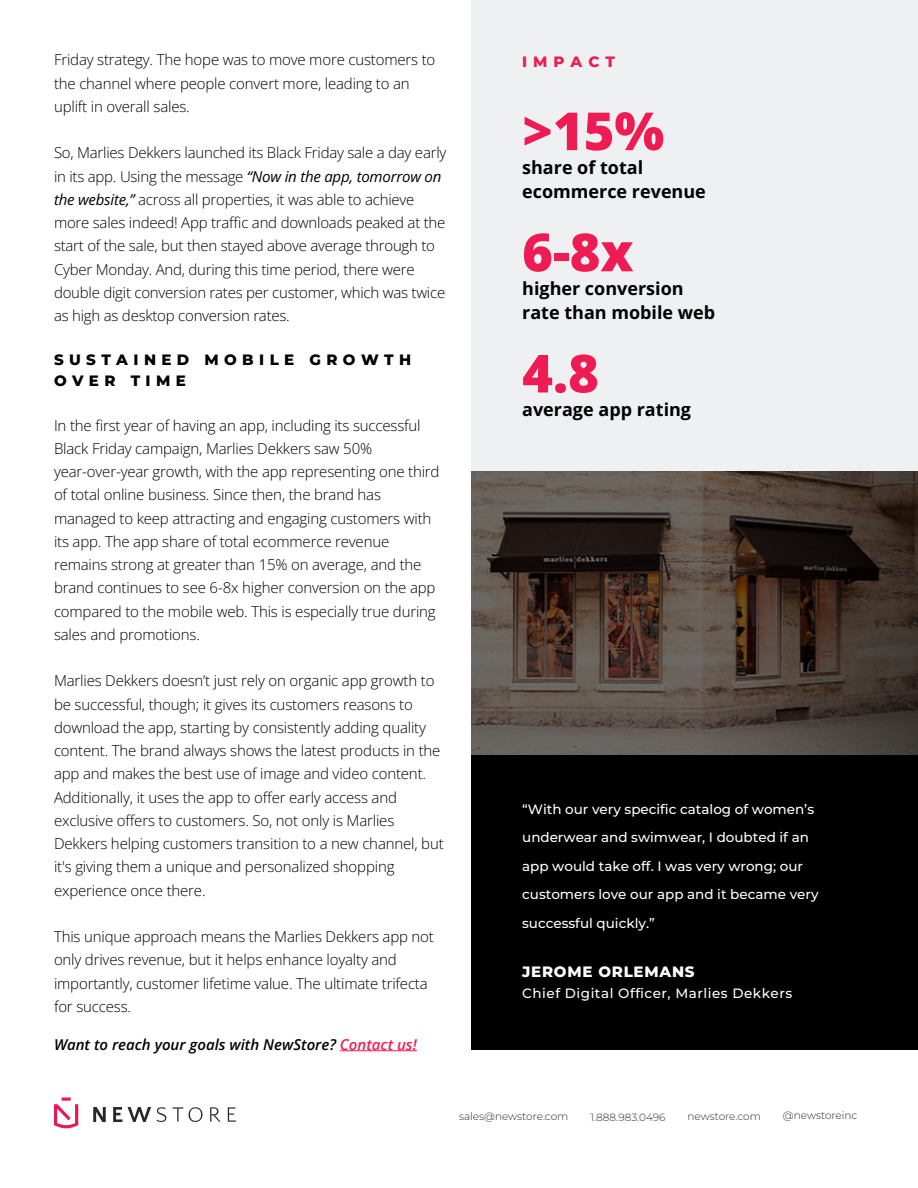
<style>
.page{position:relative;width:918px;height:1188px;background:#fff}
.page>*{position:absolute;margin:0;border:0;box-sizing:border-box;transform-origin:0 0}
.t1{font:800 52.5px "Open Sans";color:#ef1b53}
.t2{font:700 18px/24px "Open Sans";color:#000}
.t3{font:300 15px/23.2px "Open Sans";letter-spacing:-.01em;color:#000}
.t4{font:italic 600 15px "Open Sans";color:#000}
.t5{font:800 15px/21px "Montserrat";letter-spacing:.36em;color:#000}
.t6{font:800 15px "Montserrat";letter-spacing:.05em;color:#fff}
.t7{font:800 15px "Montserrat";letter-spacing:.4em;color:#ef1b53}
.t8{font:500 13.5px/28.5px "Montserrat";color:#fff}
.t9{font:500 13.5px "Montserrat";letter-spacing:.04em;color:#fff}
.t10{font:300 10.5px "Montserrat";color:#2b2c2a}
.s1{font-weight:400;font-style:italic}
.s2{color:#ef1b53}
</style>
<div class="page">
<div style="left:472px;top:0;width:446px;height:652px;background:#eef0f2"></div>
<div style="left:472px;top:625px;width:446px;height:425px;background:#000"></div>
<svg style="left:93px;top:1107px;width:13px;height:15px"></svg>
<svg style="left:113px;top:1107px;width:9px;height:15px"></svg>
<svg style="left:128px;top:1107px;width:23px;height:15px"></svg>
<svg style="left:157px;top:1107px;width:9px;height:15px"></svg>
<svg style="left:173px;top:1107px;width:10px;height:15px"></svg>
<svg style="left:189px;top:1107px;width:13px;height:15px"></svg>
<svg style="left:210px;top:1107px;width:11px;height:15px"></svg>
<svg style="left:228px;top:1107px;width:8px;height:15px"></svg>
<svg style="left:54px;top:1097px;width:24px;height:31px"></svg>
<svg style="left:472px;top:471px;width:446px;height:284px;background:#4b3f38"></svg>
<hr style="left:340px;top:1050px;width:77px;height:1px;background:#ef1b53">
<p class="t3" style="left:54px;top:48px;width:383px">Friday strategy. The hope was to move more customers to the channel where people convert more, leading to an uplift in overall sales.</p>
<p class="t3" style="left:54px;top:141px;width:394px">So, Marlies Dekkers launched its Black Friday sale a day early in its app. Using the message <span class="s1">“Now in the app, tomorrow on the website,”</span> across all properties, it was able to achieve more sales indeed! App traffic and downloads peaked at the start of the sale, but then stayed above average through to Cyber Monday. And, during this time period, there were double digit conversion rates per customer, which was twice as high as desktop conversion rates.</p>
<p class="t5" style="left:54px;top:349px;width:359px">SUSTAINED MOBILE GROWTH<br>OVER TIME</p>
<p class="t3" style="left:54px;top:413px;width:387px">In the first year of having an app, including its successful Black Friday campaign, Marlies Dekkers saw 50% year-over-year growth, with the app representing one third of total online business. Since then, the brand has managed to keep attracting and engaging customers with its app. The app share of total ecommerce revenue remains strong at greater than 15% on average, and the brand continues to see 6-8x higher conversion on the app compared to the mobile web. This is especially true during sales and promotions.</p>
<p class="t3" style="left:54px;top:669px;width:391px">Marlies Dekkers doesn’t just rely on organic app growth to be successful, though; it gives its customers reasons to download the app, starting by consistently adding quality content. The brand always shows the latest products in the app and makes the best use of image and video content.<br>Additionally, it uses the app to offer early access and exclusive offers to customers. So, not only is Marlies Dekkers helping customers transition to a new channel, but it's giving them a unique and personalized shopping experience once there.</p>
<p class="t3" style="left:54px;top:925px;width:381px">This unique approach means the Marlies Dekkers app not only drives revenue, but it helps enhance loyalty and importantly, customer lifetime value. The ultimate trifecta for success.</p>
<p class="t4" style="left:54px;top:1034px;width:364px">Want to reach your goals with NewStore? <span class="s2">Contact us!</span></p>
<p class="t7" style="left:522px;top:51px;width:94px">IMPACT</p>
<h1 class="t1" style="left:522px;top:95px;width:144px">&gt;15%</h1>
<p class="t2" style="left:522px;top:155px;width:185px">share of total ecommerce revenue</p>
<h1 class="t1" style="left:522px;top:216px;width:113px">6-8x</h1>
<p class="t2" style="left:522px;top:276px;width:195px">higher conversion rate than mobile web</p>
<h1 class="t1" style="left:522px;top:337px;width:78px">4.8</h1>
<p class="t2" style="left:522px;top:397px;width:170px">average app rating</p>
<p class="t8" style="left:522px;top:794px;width:298px">“With our very specific catalog of women’s underwear and swimwear, I doubted if an app would take off. I was very wrong; our customers love our app and it became very successful quickly.”</p>
<p class="t6" style="left:522px;top:962px;width:174px">JEROME ORLEMANS</p>
<p class="t9" style="left:522px;top:984px;width:272px">Chief Digital Officer, Marlies Dekkers</p>
<p class="t10" style="left:459px;top:1109px;width:111px">sales@newstore.com</p>
<p class="t10" style="left:590px;top:1110px;width:77px">1.888.983.0496</p>
<p class="t10" style="left:688px;top:1110px;width:75px">newstore.com</p>
<p class="t10" style="left:783px;top:1109px;width:76px">@newstoreinc</p>
</div>
